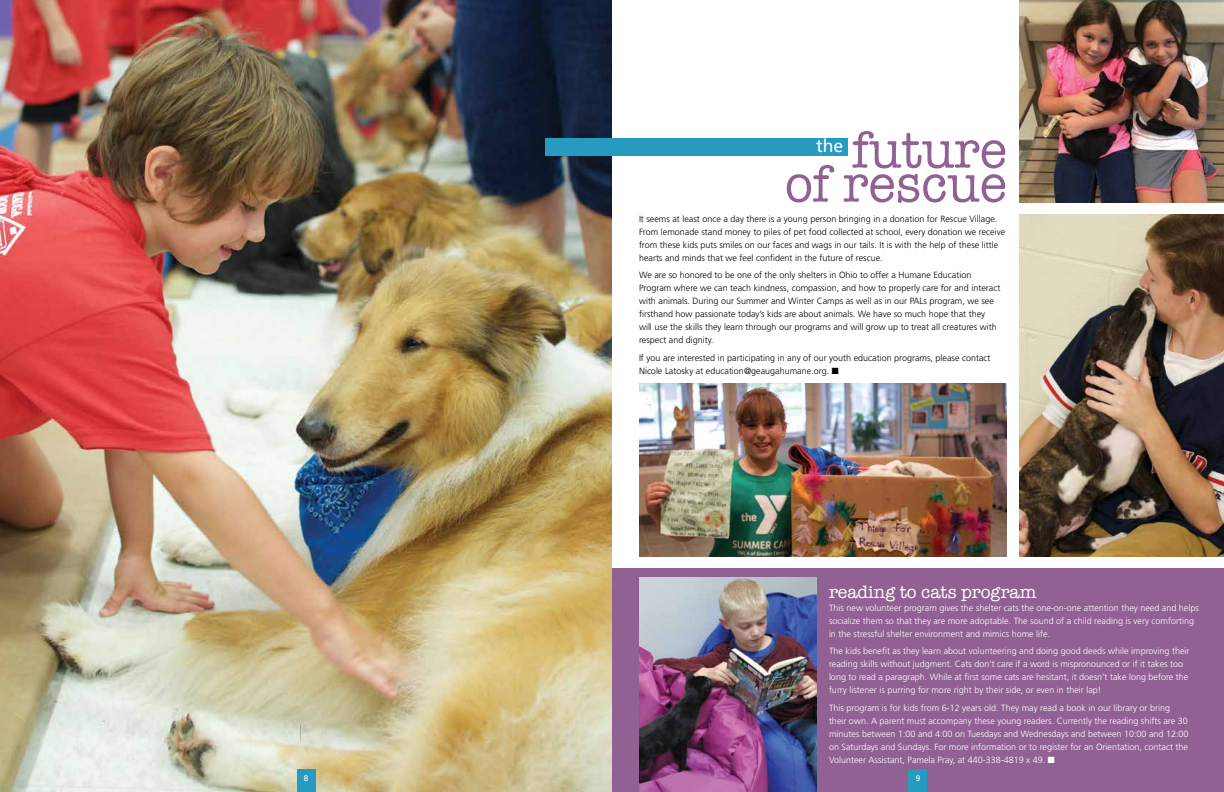
<style>
.page{position:relative;width:1224px;height:792px;background:#fff}
.page>*{position:absolute;margin:0;border:0;box-sizing:border-box;transform-origin:0 0}
.t1{font:53px "American Typewriter";color:#926193}
.t2{font:18px "American Typewriter";color:#fff}
.t3{font:18px "Frutiger";color:#fff}
.t4{font:300 9px/13px "Frutiger";color:#fff}
.t5{font:300 9px/13px "Frutiger";color:#000}
.t6{font:8.1px "Frutiger";color:#fff}
</style>
<div class="page">
<div style="left:612px;top:569px;width:612px;height:223px;background:#926193"></div>
<img style="left:639px;top:578px;width:178px;height:214px">
<img style="left:1019px;top:0;width:205px;height:202px">
<img style="left:0;top:0;width:612px;height:792px">
<img style="left:1019px;top:214px;width:205px;height:343px">
<img style="left:639px;top:383px;width:368px;height:174px">
<div style="left:546px;top:138px;width:302px;height:18px;background:#279ac0"></div>
<div style="left:297px;top:769px;width:18px;height:23px;background:#279ac0"></div>
<div style="left:909px;top:769px;width:18px;height:23px;background:#279ac0"></div>
<h2 class="t3" style="left:816px;top:135px;width:29px">the</h2>
<h1 class="t1" style="left:851px;top:109px;width:157px">future</h1>
<h1 class="t1" style="left:785px;top:143px;width:224px">of rescue</h1>
<p class="t5" style="left:639px;top:212px;width:368px">It seems at least once a day there is a young person bringing in a donation for Rescue Village.<br>From lemonade stand money to piles of pet food collected at school, every donation we receive from these kids puts smiles on our faces and wags in our tails. It is with the help of these little hearts and minds that we feel confident in the future of rescue.</p>
<p class="t5" style="left:639px;top:269px;width:363px">We are so honored to be one of the only shelters in Ohio to offer a Humane Education Program where we can teach kindness, compassion, and how to properly care for and interact with animals. During our Summer and Winter Camps as well as in our PALs program, we see firsthand how passionate today’s kids are about animals. We have so much hope that they will use the skills they learn through our programs and will grow up to treat all creatures with respect and dignity.</p>
<p class="t5" style="left:639px;top:351px;width:353px">If you are interested in participating in any of our youth education programs, please contact<br>Nicole Latosky at education@geaugahumane.org. ■</p>
<h2 class="t2" style="left:829px;top:578px;width:209px">reading to cats program</h2>
<p class="t4" style="left:829px;top:601px;width:371px">This new volunteer program gives the shelter cats the one-on-one attention they need and helps socialize them so that they are more adoptable. The sound of a child reading is very comforting in the stressful shelter environment and mimics home life.</p>
<p class="t4" style="left:829px;top:645px;width:362px">The kids benefit as they learn about volunteering and doing good deeds while improving their reading skills without judgment. Cats don’t care if a word is mispronounced or if it takes too long to read a paragraph. While at first some cats are hesitant, it doesn’t take long before the furry listener is purring for more right by their side, or even in their lap!</p>
<p class="t4" style="left:829px;top:701px;width:361px">This program is for kids from 6-12 years old. They may read a book in our library or bring their own. A parent must accompany these young readers. Currently the reading shifts are 30 minutes between 1:00 and 4:00 on Tuesdays and Wednesdays and between 10:00 and 12:00 on Saturdays and Sundays. For more information or to register for an Orientation, contact the Volunteer Assistant, Pamela Pray, at 440-338-4819 x 49. ■</p>
<p class="t6" style="left:304px;top:774px;width:6px">8</p>
<p class="t6" style="left:916px;top:774px;width:6px">9</p>
</div>
